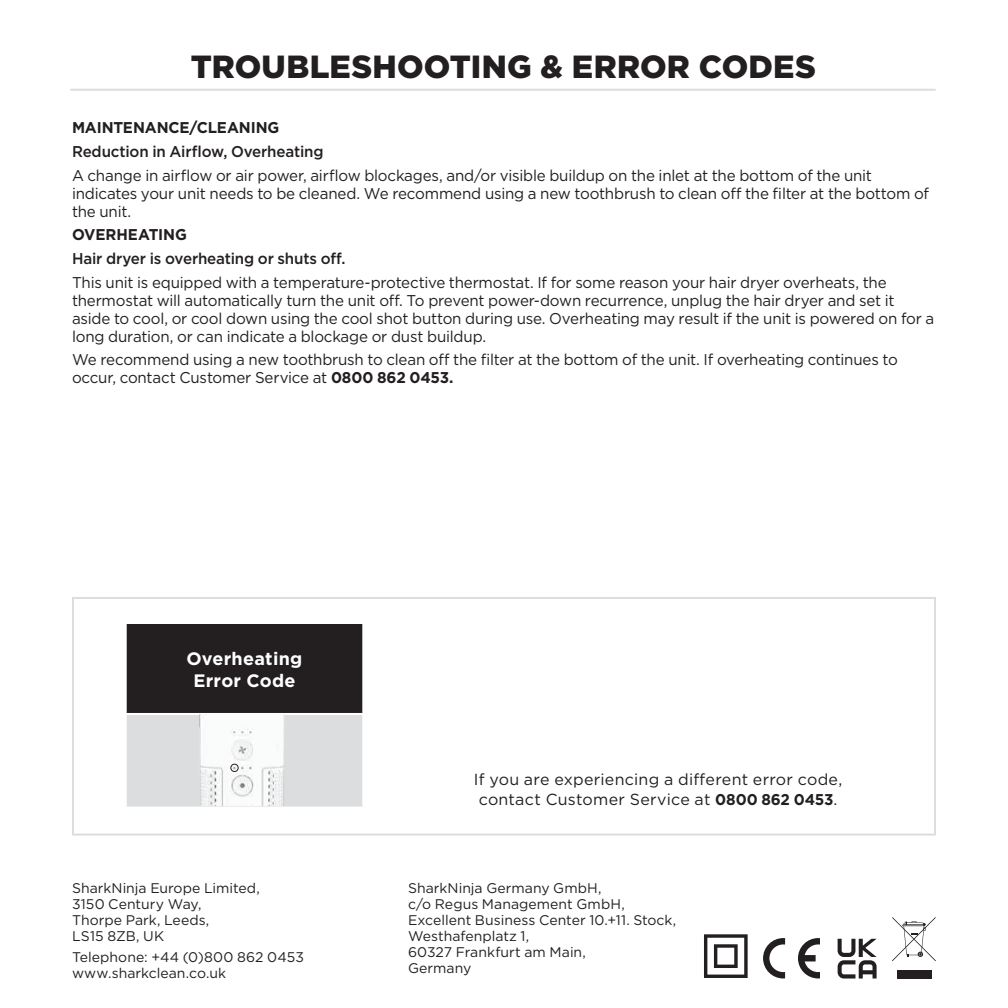
<style>
.page{position:relative;width:1008px;height:1008px;background:#fff}
.page>*{position:absolute;margin:0;border:0;box-sizing:border-box;transform-origin:0 0}
.t1{font:900 32px "Gotham";letter-spacing:.005em;color:#231f20}
.t2{font:700 18px/21.6px "Gotham";letter-spacing:.015em;color:#fff;text-align:center}
.t3{font:16px/20px "Gotham";letter-spacing:.015em;color:#231f20;text-align:center}
.t4{font:15.6px/18px "Gotham";letter-spacing:-.015em;color:#231f20}
.t5{font:500 15.6px "Gotham";letter-spacing:-.015em;color:#231f20}
.t6{font:700 15.6px "Gotham";letter-spacing:-.01em;color:#231f20}
.t7{font:14px/16px "Gotham";letter-spacing:.005em;color:#231f20}
.s1{font-weight:700}
.s2{font-weight:700;font-size:15.6px}
</style>
<div class="page">
<hr style="left:71px;top:89px;width:864px;height:2px;background:#dcddde">
<svg style="left:838px;top:939px;width:39px;height:40px"></svg>
<div style="left:72px;top:597px;width:864px;height:239px;border:2px solid #dcddde"></div>
<div style="left:126px;top:624px;width:237px;height:90px;background:#231f20"></div>
<div style="left:126px;top:714px;width:237px;height:94px;background:#dcddde"></div>
<hr style="left:125px;top:624px;width:2px;height:89px;background:#fff">
<hr style="left:362px;top:624px;width:2px;height:89px;background:#fff">
<hr style="left:125px;top:713px;width:239px;height:2px;background:#fff">
<hr style="left:125px;top:715px;width:2px;height:92px;background:#fff">
<hr style="left:362px;top:715px;width:2px;height:92px;background:#fff">
<hr style="left:125px;top:807px;width:239px;height:2px;background:#fff">
<img style="left:199px;top:714px;width:86px;height:92px">
<div style="left:230px;top:764px;width:9px;height:8px;border:1px solid #231f20;border-radius:50%"></div>
<div style="left:897px;top:970px;width:35px;height:8px;background:#231f20"></div>
<svg style="left:892px;top:917px;width:44px;height:44px"></svg>
<svg style="left:704px;top:934px;width:44px;height:44px"></svg>
<svg style="left:763px;top:938px;width:22px;height:40px"></svg>
<svg style="left:798px;top:938px;width:22px;height:40px"></svg>
<h1 class="t1" style="left:191px;top:44px;width:627px">TROUBLESHOOTING &amp; ERROR CODES</h1>
<p class="t6" style="left:72px;top:117px;width:209px">MAINTENANCE/CLEANING</p>
<p class="t5" style="left:72px;top:141px;width:253px">Reduction in Airflow, Overheating</p>
<p class="t4" style="left:72px;top:166px;width:859px">A change in airflow or air power, airflow blockages, and/or visible buildup on the inlet at the bottom of the unit indicates your unit needs to be cleaned. We recommend using a new toothbrush to clean off the filter at the bottom of the unit.</p>
<p class="t6" style="left:72px;top:224px;width:116px">OVERHEATING</p>
<p class="t5" style="left:72px;top:248px;width:275px">Hair dryer is overheating or shuts off.</p>
<p class="t4" style="left:72px;top:273px;width:864px">This unit is equipped with a temperature-protective thermostat. If for some reason your hair dryer overheats, the thermostat will automatically turn the unit off. To prevent power-down recurrence, unplug the hair dryer and set it aside to cool, or cool down using the cool shot button during use. Overheating may result if the unit is powered on for a long duration, or can indicate a blockage or dust buildup.</p>
<p class="t4" style="left:72px;top:350px;width:827px">We recommend using a new toothbrush to clean off the filter at the bottom of the unit. If overheating continues to occur, contact Customer Service at <span class="s1">0800 862 0453.</span></p>
<p class="t2" style="left:187px;top:648px;width:117px">Overheating<br>Error Code</p>
<p class="t7" style="left:72px;top:879px;width:189px">SharkNinja Europe Limited,<br>3150 Century Way,<br>Thorpe Park, Leeds,<br>LS15 8ZB, UK</p>
<p class="t7" style="left:72px;top:949px;width:234px">Telephone: +44 (0)800 862 0453 www.sharkclean.co.uk</p>
<p class="t3" style="left:474px;top:769px;width:370px">If you are experiencing a different error code, contact Customer Service at <span class="s2">0800 862 0453</span>.</p>
<p class="t7" style="left:408px;top:879px;width:270px">SharkNinja Germany GmbH,<br>c/o Regus Management GmbH,<br>Excellent Business Center 10.+11. Stock,<br>Westhafenplatz 1,<br>60327 Frankfurt am Main,<br>Germany</p>
</div>
